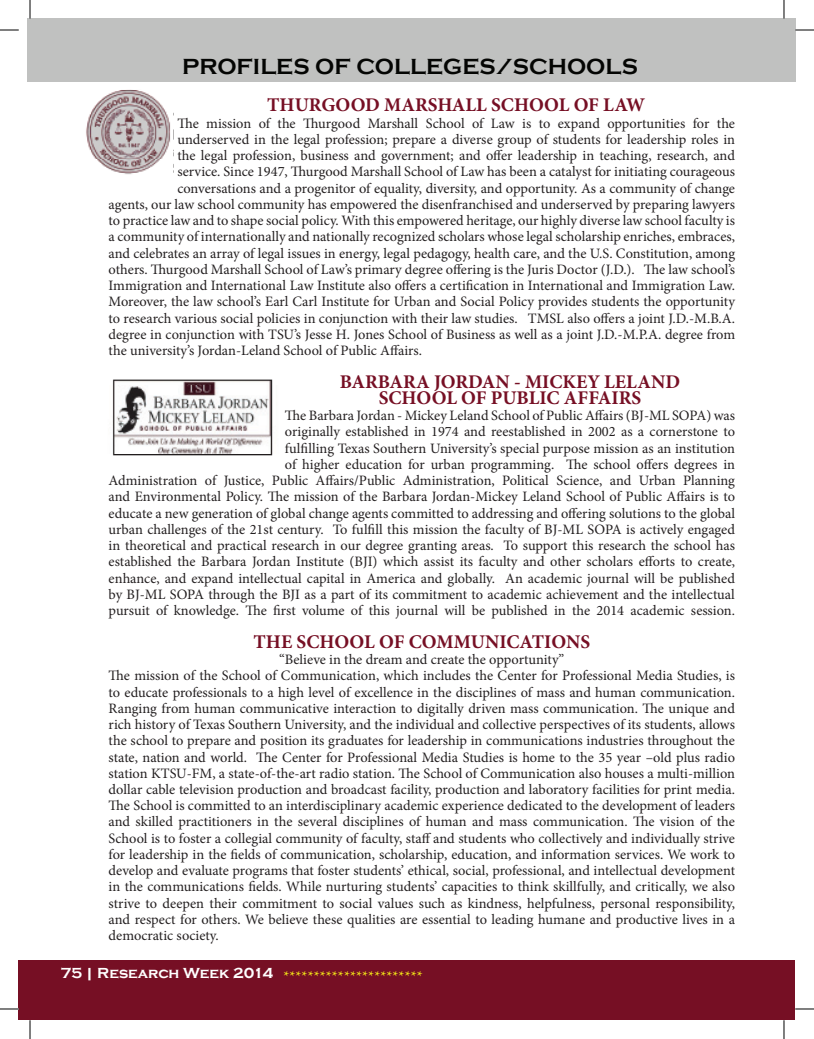
<style>
.page{position:relative;width:814px;height:1039px;background:#fff}
.page>*{position:absolute;margin:0;border:0;box-sizing:border-box;transform-origin:0 0}
.t1{font:700 22.5px "Copperplate Gothic";color:#040503}
.t2{font:700 19.38px/16.2px "Minion Pro";color:#760f24;text-align:center}
.t3{font:15px "Minion Pro";color:#f4ec17}
.t4{font:14.38px/16.2px "Minion Pro";color:#231f20;text-align:right}
.s1{font-family:"Copperplate Gothic";font-weight:700;color:#fff}
</style>
<div class="page">
<img style="left:86px;top:90px;width:85px;height:85px">
<div style="left:27px;top:19px;width:768px;height:63px;background:#c0c1c0"></div>
<div style="left:19px;top:960px;width:776px;height:60px;background:#760f24"></div>
<img style="left:112px;top:379px;width:161px;height:77px">
<svg style="left:0;top:29px;width:19px;height:2px"></svg>
<svg style="left:795px;top:29px;width:19px;height:2px"></svg>
<svg style="left:0;top:1008px;width:19px;height:2px"></svg>
<svg style="left:795px;top:1008px;width:19px;height:2px"></svg>
<svg style="left:29px;top:0;width:2px;height:19px"></svg>
<svg style="left:29px;top:1020px;width:2px;height:19px"></svg>
<svg style="left:783px;top:0;width:2px;height:19px"></svg>
<svg style="left:783px;top:1020px;width:2px;height:19px"></svg>
<h1 class="t1" style="left:182px;top:54px;width:50px">PROFI</h1>
<h1 class="t1" style="left:260px;top:54px;width:272px">LES OF COLLEGES/SCHOO</h1>
<h1 class="t1" style="left:605px;top:54px;width:32px">LS</h1>
<h2 class="t2" style="left:267px;top:97px;width:379px">THURGOOD MARSHALL SCHOOL OF LAW</h2>
<p class="t4" style="left:177px;top:115px;width:559px">The mission of the Thurgood Marshall School of Law is to expand opportunities for the</p>
<p class="t4" style="left:177px;top:131px;width:559px">underserved in the legal profession; prepare a diverse group of students for leadership roles in</p>
<p class="t4" style="left:177px;top:147px;width:559px">the legal profession, business and government; and offer leadership in teaching, research, and</p>
<p class="t4" style="left:177px;top:164px;width:559px">service. Since 1947, Thurgood Marshall School of Law has been a catalyst for initiating courageous</p>
<p class="t4" style="left:177px;top:180px;width:559px">conversations and a progenitor of equality, diversity, and opportunity. As a community of change</p>
<p class="t4" style="left:109px;top:196px;width:628px">agents, our law school community has empowered the disenfranchised and underserved by preparing lawyers</p>
<p class="t4" style="left:109px;top:212px;width:628px">to practice law and to shape social policy. With this empowered heritage, our highly diverse law school faculty is</p>
<p class="t4" style="left:109px;top:229px;width:628px">a community of internationally and nationally recognized scholars whose legal scholarship enriches, embraces,</p>
<p class="t4" style="left:109px;top:245px;width:628px">and celebrates an array of legal issues in energy, legal pedagogy, health care, and the U.S. Constitution, among</p>
<p class="t4" style="left:109px;top:261px;width:628px">others. Thurgood Marshall School of Law’s primary degree offering is the Juris Doctor (J.D.). The law school’s</p>
<p class="t4" style="left:109px;top:277px;width:628px">Immigration and International Law Institute also offers a certification in International and Immigration Law.</p>
<p class="t4" style="left:109px;top:294px;width:628px">Moreover, the law school’s Earl Carl Institute for Urban and Social Policy provides students the opportunity</p>
<p class="t4" style="left:109px;top:310px;width:628px">to research various social policies in conjunction with their law studies. TMSL also offers a joint J.D.-M.B.A.</p>
<p class="t4" style="left:109px;top:326px;width:628px">degree in conjunction with TSU’s Jesse H. Jones School of Business as well as a joint J.D.-M.P.A. degree from</p>
<p class="t4" style="left:109px;top:342px;width:315px">the university’s Jordan-Leland School of Public Affairs.</p>
<h2 class="t2" style="left:340px;top:373px;width:342px">BARBARA JORDAN - MICKEY LELAND<br>SCHOOL OF PUBLIC AFFAIRS</h2>
<p class="t4" style="left:109px;top:407px;width:628px">The Barbara Jordan - Mickey Leland School of Public Affairs (BJ-ML SOPA) was<br>originally established in 1974 and reestablished in 2002 as a cornerstone to<br>fulfilling Texas Southern University’s special purpose mission as an institution<br>of higher education for urban programming. The school offers degrees in<br>Administration of Justice, Public Affairs/Public Administration, Political Science, and Urban Planning and Environmental Policy. The mission of the Barbara Jordan-Mickey Leland School of Public Affairs is to educate a new generation of global change agents committed to addressing and offering solutions to the global urban challenges of the 21st century. To fulfill this mission the faculty of BJ-ML SOPA is actively engaged in theoretical and practical research in our degree granting areas. To support this research the school has established the Barbara Jordan Institute (BJI) which assist its faculty and other scholars efforts to create, enhance, and expand intellectual capital in America and globally. An academic journal will be published by BJ-ML SOPA through the BJI as a part of its commitment to academic achievement and the intellectual pursuit of knowledge. The first volume of this journal will be published in the 2014 academic session.</p>
<h2 class="t2" style="left:253px;top:633px;width:338px">THE SCHOOL OF COMMUNICATIONS</h2>
<p class="t4" style="left:109px;top:651px;width:628px;text-align:left;text-indent:171px">“Believe in the dream and create the opportunity”<br>The mission of the School of Communication, which includes the Center for Professional Media Studies, is to educate professionals to a high level of excellence in the disciplines of mass and human communication.<br>Ranging from human communicative interaction to digitally driven mass communication. The unique and rich history of Texas Southern University, and the individual and collective perspectives of its students, allows the school to prepare and position its graduates for leadership in communications industries throughout the state, nation and world. The Center for Professional Media Studies is home to the 35 year –old plus radio station KTSU-FM, a state-of-the-art radio station. The School of Communication also houses a multi-million dollar cable television production and broadcast facility, production and laboratory facilities for print media.<br>The School is committed to an interdisciplinary academic experience dedicated to the development of leaders and skilled practitioners in the several disciplines of human and mass communication. The vision of the School is to foster a collegial community of faculty, staff and students who collectively and individually strive for leadership in the fields of communication, scholarship, education, and information services. We work to develop and evaluate programs that foster students’ ethical, social, professional, and intellectual development in the communications fields. While nurturing students’ capacities to think skillfully, and critically, we also strive to deepen their commitment to social values such as kindness, helpfulness, personal responsibility, and respect for others. We believe these qualities are essential to leading humane and productive lives in a democratic society.</p>
<p class="t3" style="left:61px;top:965px;width:363px"><span class="s1">75 | Research Week 2014</span> ***********************</p>
</div>
